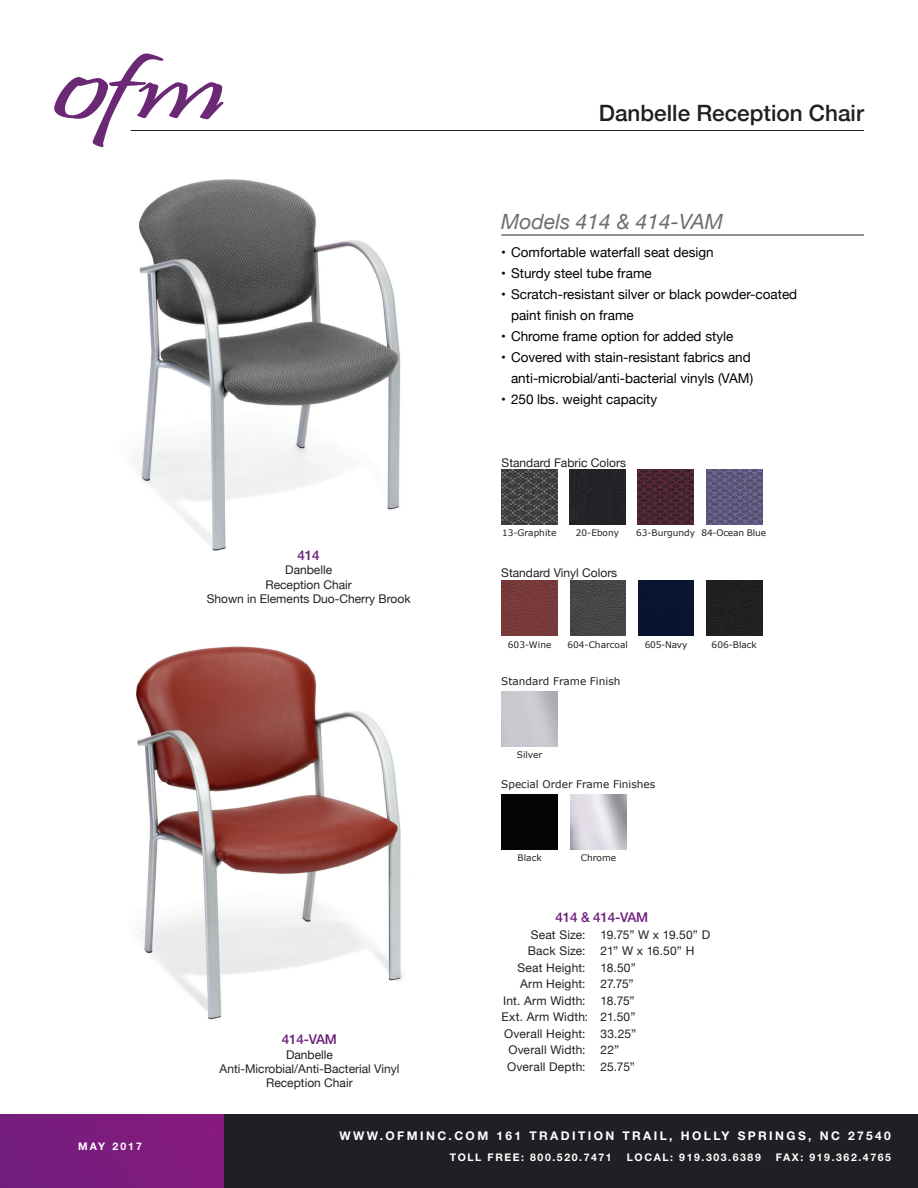
<style>
.page{position:relative;width:918px;height:1188px;background:#fff}
.page>*{position:absolute;margin:0;border:0;box-sizing:border-box;transform-origin:0 0}
.t1{font:500 22.5px "Helvetica Neue";color:#231f20}
.subtitle{font:italic 21px "Helvetica Neue";color:#6c6d70}
.t2{font:13.5px/21px "Helvetica Neue";color:#000}
.Caption_Model_Number{font:500 13.5px "Helvetica Neue LT Pro";letter-spacing:-.015em;color:#6c1f7d}
.dimensions_tabbed{font:12px "Helvetica Neue";letter-spacing:.015em;color:#231f20}
.Caption_model_swatch{font:12px/14.4px "Helvetica Neue";color:#231f20;text-align:center}
.t3{font:700 12px "Helvetica Neue LT Pro";letter-spacing:.2em;color:#fff}
.t4{font:700 10.5px "Helvetica Neue LT Pro";letter-spacing:.15em;color:#fff}
.t5{font:10.5px "Verdana";color:#231f20}
.t6{font:9px "Verdana";color:#231f20}
.t7{font:9px "Verdana";letter-spacing:-.02em;color:#231f20}
</style>
<div class="page">
<div style="left:0;top:1115px;width:918px;height:73px;background:#1f2023"></div>
<hr style="left:131px;top:130px;width:733px;height:1px;background:#231f20">
<svg style="left:54px;top:54px;width:170px;height:93px"></svg>
<div style="left:0;top:1115px;width:224px;height:73px;background:#7b1c7d"></div>
<hr style="left:501px;top:235px;width:363px;height:1px;background:#231f20">
<img style="left:136px;top:646px;width:267px;height:374px">
<img style="left:106px;top:138px;width:295px;height:413px">
<img style="left:502px;top:469px;width:55px;height:56px">
<div style="left:570px;top:469px;width:55px;height:56px;background:#232327"></div>
<img style="left:638px;top:469px;width:56px;height:56px">
<img style="left:706px;top:469px;width:56px;height:56px">
<img style="left:502px;top:580px;width:55px;height:56px">
<img style="left:570px;top:580px;width:56px;height:56px">
<img style="left:707px;top:580px;width:55px;height:56px">
<div style="left:638px;top:580px;width:56px;height:56px;background:#091530"></div>
<div style="left:502px;top:794px;width:55px;height:56px;background:#040503"></div>
<p class="t4" style="left:78px;top:1140px;width:65px">MAY 2017</p>
<p class="t1" style="left:599px;top:95px;width:267px">Danbelle Reception Chair</p>
<p class="subtitle" style="left:501px;top:206px;width:223px">Models 414 &amp; 414-VAM</p>
<p class="t2" style="left:501px;top:242px;width:214px">• Comfortable waterfall seat design</p>
<p class="t2" style="left:501px;top:263px;width:152px">• Sturdy steel tube frame</p>
<p class="t2" style="left:511px;top:284px;width:288px;text-indent:-10px">• Scratch-resistant silver or black powder-coated paint finish on frame</p>
<p class="t2" style="left:501px;top:326px;width:234px">• Chrome frame option for added style</p>
<p class="t2" style="left:501px;top:347px;width:253px;text-align:right">• Covered with stain-resistant fabrics and anti-microbial/anti-bacterial vinyls (VAM)</p>
<p class="t2" style="left:501px;top:389px;width:157px">• 250 lbs. weight capacity</p>
<p class="Caption_Model_Number" style="left:298px;top:547px;width:24px">414</p>
<p class="Caption_model_swatch" style="left:285px;top:564px;width:48px">Danbelle</p>
<p class="Caption_model_swatch" style="left:265px;top:578px;width:88px">Reception Chair</p>
<p class="Caption_model_swatch" style="left:207px;top:592px;width:205px">Shown in Elements Duo-Cherry Brook</p>
<p class="Caption_Model_Number" style="left:282px;top:1031px;width:57px">414-VAM</p>
<p class="Caption_model_swatch" style="left:286px;top:1048px;width:48px">Danbelle</p>
<p class="Caption_model_swatch" style="left:220px;top:1062px;width:181px">Anti-Microbial/Anti-Bacterial Vinyl<br>Reception Chair</p>
<p class="Caption_model_swatch" style="left:502px;top:456px;width:126px">Standard Fabric Colors</p>
<p class="t6" style="left:502px;top:527px;width:56px">13-Graphite</p>
<p class="t6" style="left:576px;top:527px;width:45px">20-Ebony</p>
<p class="t6" style="left:636px;top:527px;width:60px">63-Burgundy</p>
<p class="t7" style="left:702px;top:527px;width:66px">84-Ocean Blue</p>
<p class="Caption_model_swatch" style="left:501px;top:567px;width:118px">Standard Vinyl Colors</p>
<p class="t6" style="left:508px;top:638px;width:45px">603-Wine</p>
<p class="t6" style="left:567px;top:638px;width:62px">604-Charcoal</p>
<p class="t6" style="left:645px;top:638px;width:44px">605-Navy</p>
<p class="t6" style="left:712px;top:638px;width:47px">606-Black</p>
<p class="t5" style="left:501px;top:674px;width:121px">Standard Frame Finish</p>
<p class="t6" style="left:517px;top:748px;width:27px">Silver</p>
<p class="t5" style="left:501px;top:777px;width:156px">Special Order Frame Finishes</p>
<p class="t6" style="left:518px;top:852px;width:26px">Black</p>
<p class="t6" style="left:581px;top:852px;width:37px">Chrome</p>
<p class="Caption_Model_Number" style="left:556px;top:909px;width:94px">414 &amp; 414-VAM</p>
<p class="dimensions_tabbed" style="left:531px;top:926px;width:56px">Seat Size:</p>
<p class="dimensions_tabbed" style="left:601px;top:926px;width:111px">19.75” W x 19.50” D</p>
<p class="dimensions_tabbed" style="left:528px;top:942px;width:59px">Back Size:</p>
<p class="dimensions_tabbed" style="left:601px;top:942px;width:95px">21” W x 16.50” H</p>
<p class="dimensions_tabbed" style="left:518px;top:959px;width:70px">Seat Height:</p>
<p class="dimensions_tabbed" style="left:601px;top:959px;width:37px">18.50”</p>
<p class="dimensions_tabbed" style="left:520px;top:975px;width:67px">Arm Height:</p>
<p class="dimensions_tabbed" style="left:601px;top:975px;width:35px">27.75”</p>
<p class="dimensions_tabbed" style="left:503px;top:992px;width:133px">Int. Arm Width: 18.75”</p>
<p class="dimensions_tabbed" style="left:502px;top:1008px;width:135px">Ext. Arm Width: 21.50”</p>
<p class="dimensions_tabbed" style="left:504px;top:1025px;width:83px">Overall Height:</p>
<p class="dimensions_tabbed" style="left:601px;top:1025px;width:37px">33.25”</p>
<p class="dimensions_tabbed" style="left:508px;top:1041px;width:112px">Overall Width: 22”</p>
<p class="dimensions_tabbed" style="left:507px;top:1058px;width:80px">Overall Depth:</p>
<p class="dimensions_tabbed" style="left:601px;top:1058px;width:36px">25.75”</p>
<p class="t3" style="left:340px;top:1128px;width:553px">WWW.OFMINC.COM 161 TRADITION TRAIL, HOLLY SPRINGS, NC 27540</p>
<p class="t4" style="left:450px;top:1151px;width:164px">TOLL FREE: 800.520.7471</p>
<p class="t4" style="left:627px;top:1151px;width:136px">LOCAL: 919.303.6389</p>
<p class="t4" style="left:776px;top:1151px;width:117px">FAX: 919.362.4765</p>
</div>
